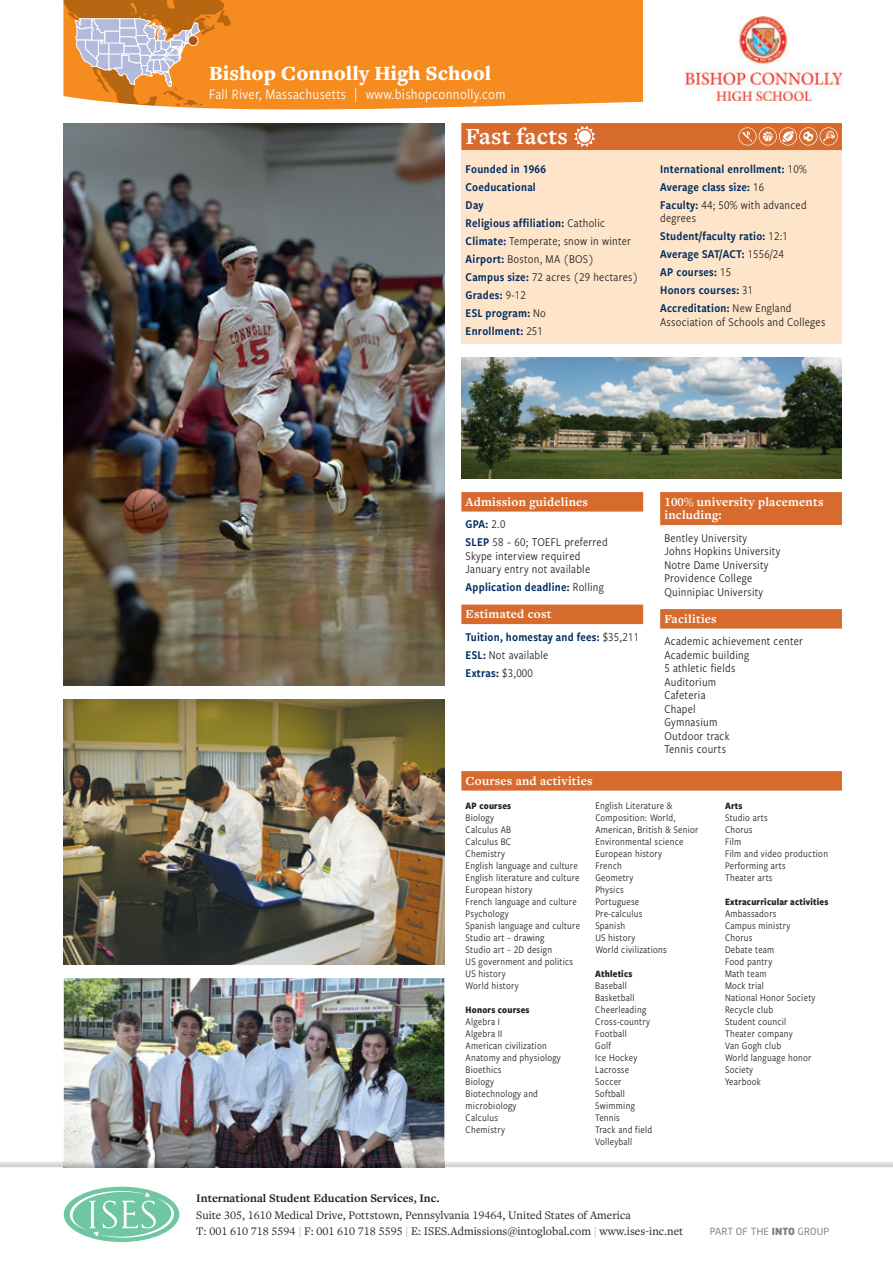
<style>
.page{position:relative;width:893px;height:1263px;background:#fff}
.page>*{position:absolute;margin:0;border:0;box-sizing:border-box;transform-origin:0 0}
.t1{font:700 24px "Freight Text Pro";letter-spacing:.01em;color:#fff}
.t2{font:900 21px "Freight Text Pro";color:#fff}
.t3{font:15px "Freight Sans Cnd Pro";letter-spacing:.02em;color:#fff}
.t4{font:700 12.75px/13.5px "Freight Text Pro";letter-spacing:.015em;color:#fff}
.t5{font:12.3px/13.5px "Freight Sans Cnd Pro";letter-spacing:.02em;color:#231f20}
.t6{font:12.3px/18px "Freight Sans Cnd Pro Semi";letter-spacing:.02em;color:#002c62}
.t7{font:12px/16.5px "Freight Text Pro";color:#231f20}
.t8{font:700 12px "Freight Text Pro";color:#231f20}
.t9{font:10.5px/12px "Freight Sans Cnd Pro";letter-spacing:.02em;color:#231f20}
.t10{font:700 10.2px "Freight Sans Cnd Pro";letter-spacing:.02em;color:#231f20}
.t11{font:9.75px "Neo Sans";letter-spacing:.02em;color:#808285}
.s1{font-family:"Freight Sans Cnd Pro";color:#231f20}
.s2{font-family:"Freight Sans Cnd Pro Semi";color:#002c62}
.s3{color:#70c6a2}
.s4{font-weight:900}
</style>
<div class="page">
<div style="left:160px;top:0;width:483px;height:110px;background:#f68b1f"></div>
<svg style="left:63px;top:0;width:168px;height:106px;background:#d89a5e"></svg>
<div style="left:461px;top:492px;width:182px;height:20px;background:#d76b2e"></div>
<div style="left:461px;top:605px;width:182px;height:19px;background:#d76b2e"></div>
<div style="left:660px;top:492px;width:182px;height:33px;background:#d76b2e"></div>
<div style="left:660px;top:609px;width:182px;height:20px;background:#d76b2e"></div>
<div style="left:461px;top:771px;width:381px;height:20px;background:#d76b2e"></div>
<div style="left:461px;top:123px;width:381px;height:221px;background:#fee4c9"></div>
<div style="left:461px;top:123px;width:381px;height:27px;background:#d76b2e"></div>
<svg style="left:574px;top:126px;width:21px;height:21px"></svg>
<div style="left:578px;top:130px;width:13px;height:12px;background:#fff;border-radius:50%"></div>
<img style="left:686px;top:17px;width:156px;height:84px">
<img style="left:64px;top:978px;width:380px;height:183px">
<img style="left:64px;top:699px;width:380px;height:266px">
<img style="left:64px;top:123px;width:380px;height:563px">
<img style="left:461px;top:357px;width:381px;height:122px">
<svg style="left:738px;top:127px;width:100px;height:19px"></svg>
<div style="left:188px;top:36px;width:10px;height:10px;background:#ab5324;border-radius:50%"></div>
<div style="left:188px;top:35px;width:10px;height:11px;border:1px solid #fff;border-radius:50%"></div>
<div style="left:64px;top:1186px;width:115px;height:56px;background:#70c6a2;border-radius:50%"></div>
<svg style="left:70px;top:1190px;width:104px;height:48px"></svg>
<img style="left:64px;top:1161px;width:380px;height:6px">
<h2 class="t2" style="left:209px;top:59px;width:284px">Bishop Connolly High School</h2>
<h3 class="t3" style="left:209px;top:84px;width:298px">Fall River, Massachusetts | www.bishopconnolly.com</h3>
<h1 class="t1" style="left:466px;top:120px;width:104px">Fast facts</h1>
<p class="t6" style="left:466px;top:159px;width:141px">Founded in 1966<br>Coeducational<br>Day<br>Religious affiliation: <span class="s1">Catholic</span></p>
<p class="t5" style="left:466px;top:231px;width:174px;line-height:18px"><span class="s2">Climate:</span> Temperate; snow in winter<br><span class="s2">Airport:</span> Boston, MA (BOS)<br><span class="s2">Campus size:</span> 72 acres (29 hectares)</p>
<p class="t6" style="left:466px;top:285px;width:82px">Grades: <span class="s1">9-12<br></span>ESL program: <span class="s1">No<br></span>Enrollment: <span class="s1">251</span></p>
<p class="t6" style="left:660px;top:159px;width:148px">International enrollment: <span class="s1">10%<br></span>Average class size: <span class="s1">16</span></p>
<p class="t5" style="left:660px;top:197px;width:148px"><span class="s2">Faculty:</span> 44; 50% with advanced degrees</p>
<p class="t6" style="left:660px;top:227px;width:133px">Student/faculty ratio: <span class="s1">12:1<br></span>Average SAT/ACT: <span class="s1">1556/24<br></span>AP courses: <span class="s1">15<br></span>Honors courses: <span class="s1">31<br></span>Accreditation: <span class="s1">New England</span></p>
<p class="t5" style="left:660px;top:314px;width:167px">Association of Schools and Colleges</p>
<p class="t4" style="left:466px;top:494px;width:124px">Admission guidelines</p>
<p class="t6" style="left:466px;top:515px;width:41px">GPA: <span class="s1">2.0</span></p>
<p class="t5" style="left:466px;top:535px;width:144px"><span class="s2">SLEP</span> 58 – 60; TOEFL preferred<br>Skype interview required<br>January entry not available</p>
<p class="t6" style="left:466px;top:578px;width:140px">Application deadline: <span class="s1">Rolling</span></p>
<p class="t4" style="left:466px;top:607px;width:87px">Estimated cost</p>
<p class="t6" style="left:466px;top:627px;width:175px">Tuition, homestay and fees: <span class="s1">$35,211</span></p>
<p class="t5" style="left:466px;top:647px;width:84px"><span class="s2">ESL:</span> Not available</p>
<p class="t6" style="left:466px;top:663px;width:69px">Extras: <span class="s1">$3,000</span></p>
<p class="t4" style="left:664px;top:494px;width:161px">100% university placements including:</p>
<p class="t5" style="left:664px;top:530px;width:117px">Bentley University<br>Johns Hopkins University<br>Notre Dame University<br>Providence College<br>Quinnipiac University</p>
<p class="t4" style="left:664px;top:611px;width:54px">Facilities</p>
<p class="t5" style="left:664px;top:634px;width:140px">Academic achievement center<br>Academic building<br>5 athletic fields<br>Auditorium<br>Cafeteria<br>Chapel<br>Gymnasium<br>Outdoor track<br>Tennis courts</p>
<p class="t4" style="left:466px;top:773px;width:129px">Courses and activities</p>
<p class="t10" style="left:466px;top:798px;width:47px">AP courses</p>
<p class="t9" style="left:466px;top:811px;width:116px">Biology<br>Calculus AB<br>Calculus BC<br>Chemistry<br>English language and culture<br>English literature and culture<br>European history<br>French language and culture<br>Psychology<br>Spanish language and culture<br>Studio art – drawing<br>Studio art – 2D design<br>US government and politics<br>US history<br>World history</p>
<p class="t10" style="left:466px;top:1002px;width:65px">Honors courses</p>
<p class="t9" style="left:466px;top:1015px;width:97px">Algebra I<br>Algebra II<br>American civilization<br>Anatomy and physiology<br>Bioethics<br>Biology<br>Biotechnology and microbiology<br>Calculus<br>Chemistry</p>
<p class="t9" style="left:595px;top:799px;width:105px">English Literature &amp;<br>Composition: World,<br>American, British &amp; Senior<br>Environmental science<br>European history<br>French<br>Geometry<br>Physics<br>Portuguese<br>Pre-calculus<br>Spanish<br>US history<br>World civilizations</p>
<p class="t10" style="left:595px;top:966px;width:39px">Athletics</p>
<p class="t9" style="left:595px;top:979px;width:58px">Baseball<br>Basketball<br>Cheerleading<br>Cross-country<br>Football<br>Golf<br>Ice Hockey<br>Lacrosse<br>Soccer<br>Softball<br>Swimming<br>Tennis<br>Track and field<br>Volleyball</p>
<p class="t10" style="left:725px;top:798px;width:19px">Arts</p>
<p class="t9" style="left:725px;top:811px;width:105px">Studio arts<br>Chorus<br>Film<br>Film and video production<br>Performing arts<br>Theater arts</p>
<p class="t10" style="left:725px;top:894px;width:105px">Extracurricular activities</p>
<p class="t9" style="left:725px;top:907px;width:92px">Ambassadors<br>Campus ministry<br>Chorus<br>Debate team<br>Food pantry<br>Math team<br>Mock trial<br>National Honor Society<br>Recycle club<br>Student council<br>Theater company<br>Van Gogh club<br>World language honor<br>Society<br>Yearbook</p>
<p class="t8" style="left:196px;top:1190px;width:245px">International Student Education Services, Inc.</p>
<p class="t7" style="left:196px;top:1206px;width:488px">Suite 305, 1610 Medical Drive, Pottstown, Pennsylvania 19464, United States of America<br>T: 001 610 718 5594 <span class="s3">|</span> F: 001 610 718 5595 <span class="s3">|</span> E: ISES.Admissions@intoglobal.com <span class="s3">|</span> www.ises-inc.net</p>
<p class="t11" style="left:710px;top:1225px;width:121px">PART OF THE <span class="s4">INTO</span> GROUP</p>
</div>
